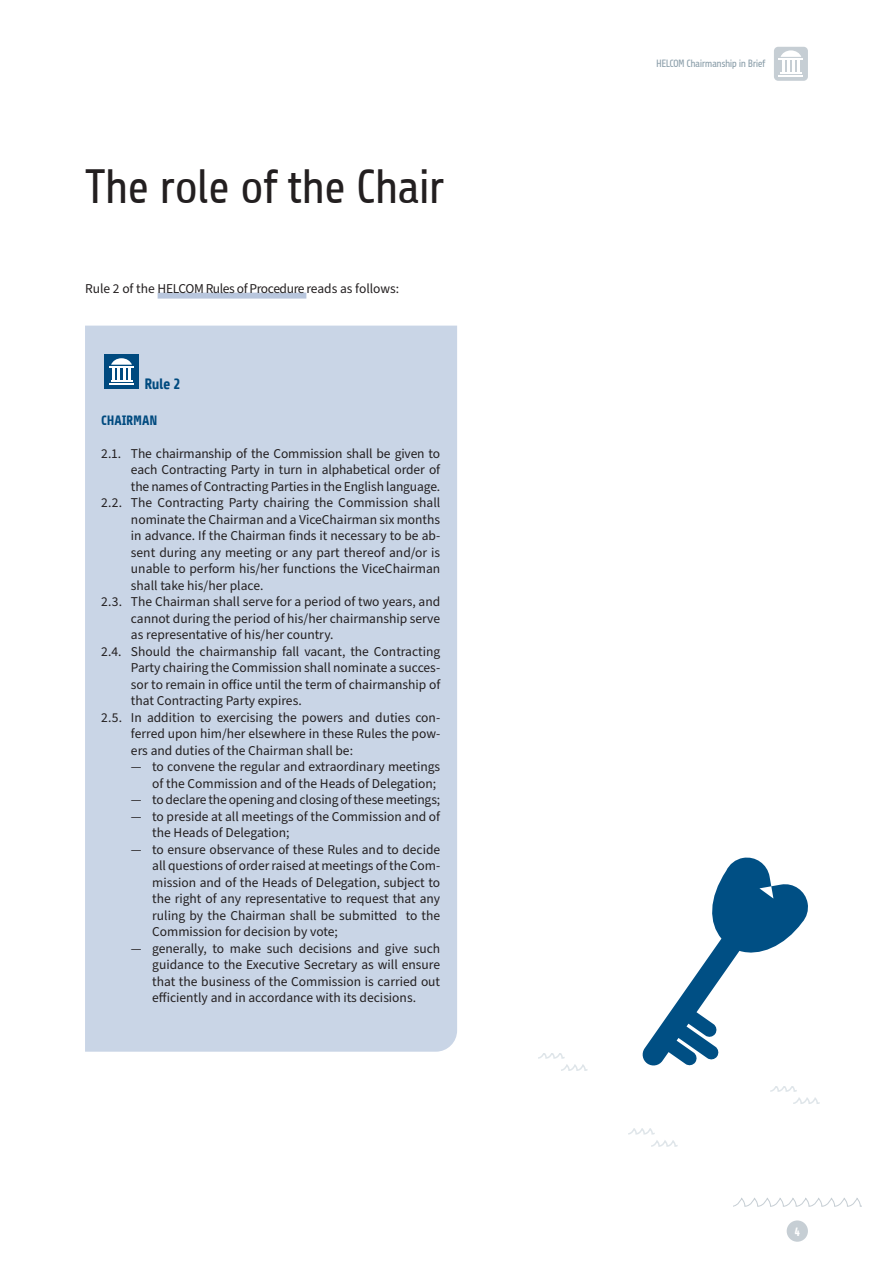
<style>
.page{position:relative;width:893px;height:1263px;background:#fff}
.page>*{position:absolute;margin:0;border:0;box-sizing:border-box;transform-origin:0 0}
.H3_-_Chapter_headers{font:48px "Share";letter-spacing:-.035em;color:#231f20}
.Body{font:700 15px "Share";color:#004a7f}
.t1{font:13.5px/16.5px "Source Sans Pro";color:#231f20;text-align:justify}
.t2{font:13.5px "Source Sans Pro";letter-spacing:-.03em;color:#231f20}
.Body-2{font:700 13.5px "Share";letter-spacing:-.01em;color:#004a7f}
.t3{font:700 12px "Share";color:#fff}
.t4{font:10.5px "Share";letter-spacing:-.05em;color:#8c9faa}
</style>
<div class="page">
<div style="left:787px;top:1220px;width:21px;height:22px;background:#c6ced4;border-radius:50%"></div>
<svg style="left:733px;top:1197px;width:128px;height:10px"></svg>
<div style="left:774px;top:47px;width:34px;height:34px;background:#c6ced4;border-radius:4px"></div>
<hr style="left:779px;top:58px;width:24px;height:2px;background:#fff">
<hr style="left:779px;top:75px;width:24px;height:2px;background:#fff">
<svg style="left:780px;top:50px;width:22px;height:24px"></svg>
<div style="left:158px;top:293px;width:148px;height:6px;background:#b8c6dd"></div>
<div style="left:85px;top:326px;width:372px;height:726px;background:#c9d5e6"></div>
<div style="left:104px;top:355px;width:35px;height:34px;background:#004a7f"></div>
<hr style="left:109px;top:383px;width:25px;height:2px;background:#fff">
<hr style="left:111px;top:380px;width:21px;height:2px;background:#fff">
<svg style="left:109px;top:358px;width:25px;height:21px"></svg>
<svg style="left:538px;top:1053px;width:27px;height:6px"></svg>
<svg style="left:561px;top:1065px;width:27px;height:6px"></svg>
<svg style="left:770px;top:1086px;width:27px;height:6px"></svg>
<svg style="left:793px;top:1098px;width:27px;height:6px"></svg>
<svg style="left:628px;top:1129px;width:27px;height:6px"></svg>
<svg style="left:651px;top:1141px;width:27px;height:6px"></svg>
<svg style="left:642px;top:857px;width:166px;height:209px"></svg>
<p class="H3_-_Chapter_headers" style="left:85px;top:162px;width:361px">The role of the Chair</p>
<p class="t2" style="left:85px;top:279px;width:316px">Rule 2 of the HELCOM Rules of Procedure reads as follows:</p>
<p class="Body" style="left:145px;top:375px;width:38px">Rule 2</p>
<p class="Body-2" style="left:101px;top:413px;width:58px">CHAIRMAN</p>
<p class="t1" style="left:131px;top:445px;width:311px;text-indent:-30px">2.1. The chairmanship of the Commission shall be given to each Contracting Party in turn in alphabetical order of the names of Contracting Parties in the English language.</p>
<p class="t1" style="left:131px;top:495px;width:311px;text-indent:-30px">2.2. The Contracting Party chairing the Commission shall nominate the Chairman and a ViceChairman six months in advance. If the Chairman finds it necessary to be ab&shy;sent during any meeting or any part thereof and/or is unable to perform his/her functions the ViceChairman shall take his/her place.</p>
<p class="t1" style="left:131px;top:594px;width:311px;text-indent:-30px">2.3. The Chairman shall serve for a period of two years, and cannot during the period of his/her chairmanship serve as representative of his/her country.</p>
<p class="t1" style="left:131px;top:643px;width:311px;text-indent:-30px">2.4. Should the chairmanship fall vacant, the Contracting Party chairing the Commission shall nominate a succes&shy;sor to remain in office until the term of chairmanship of that Contracting Party expires.</p>
<p class="t1" style="left:131px;top:709px;width:311px;text-indent:-30px">2.5. In addition to exercising the powers and duties con&shy;ferred upon him/her elsewhere in these Rules the pow&shy;ers and duties of the Chairman shall be:</p>
<p class="t1" style="left:152px;top:759px;width:289px;text-indent:-21px">— to convene the regular and extraordinary meetings of the Commission and of the Heads of Delegation;</p>
<p class="t1" style="left:131px;top:792px;width:311px">— to declare the opening and closing of these meetings;</p>
<p class="t1" style="left:152px;top:808px;width:289px;text-indent:-21px">— to preside at all meetings of the Commission and of the Heads of Delegation;</p>
<p class="t1" style="left:152px;top:841px;width:289px;text-indent:-21px">— to ensure observance of these Rules and to decide all questions of order raised at meetings of the Com&shy;mission and of the Heads of Delegation, subject to the right of any representative to request that any ruling by the Chairman shall be submitted to the Commission for decision by vote;</p>
<p class="t1" style="left:152px;top:940px;width:289px;text-indent:-21px">— generally, to make such decisions and give such guidance to the Executive Secretary as will ensure that the business of the Commission is carried out efficiently and in accordance with its decisions.</p>
<p class="t4" style="left:656px;top:58px;width:111px">HELCOM Chairmanship in Brief</p>
<p class="t3" style="left:794px;top:1225px;width:7px">4</p>
</div>
